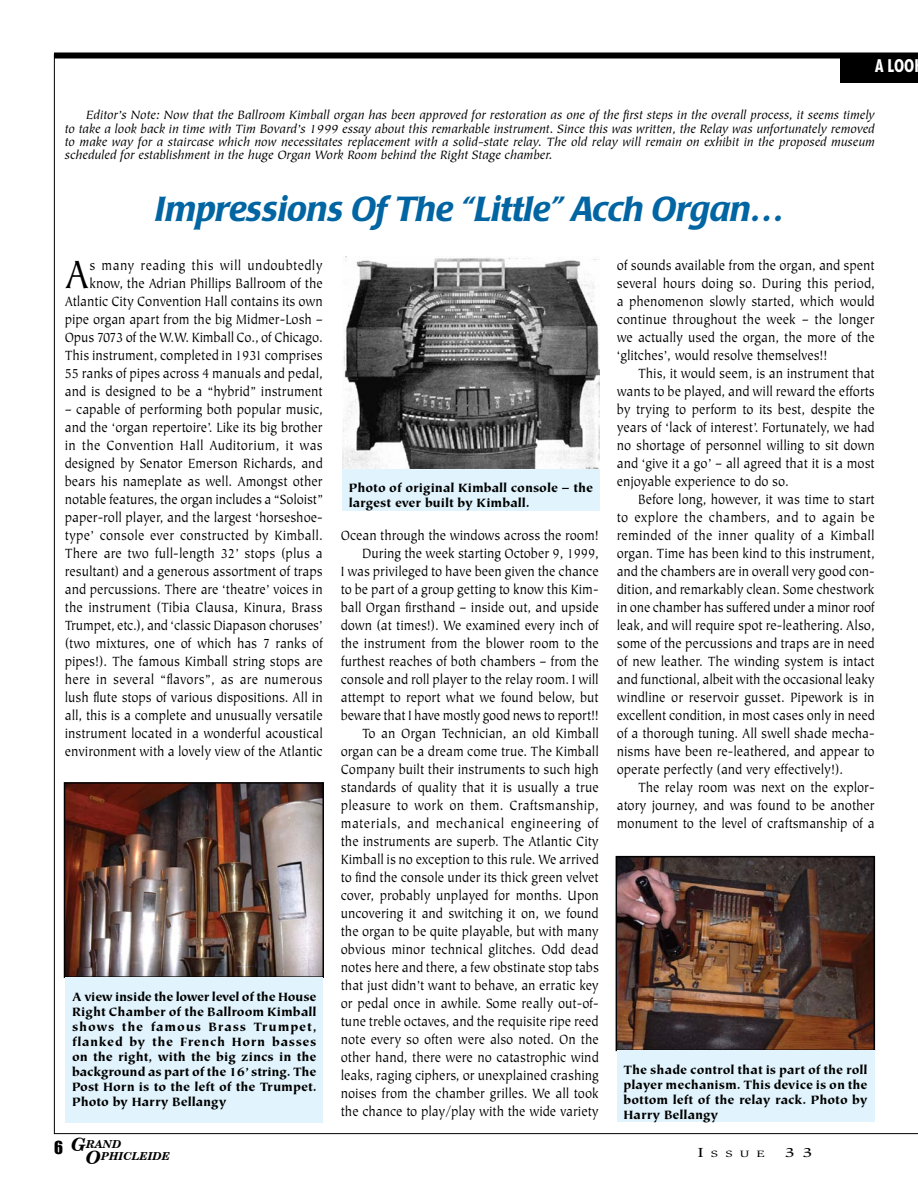
<style>
.page{position:relative;width:918px;height:1188px;background:#fff}
.page>*{position:absolute;margin:0;border:0;box-sizing:border-box;transform-origin:0 0}
.t1{font:44.25px "Tiepolo";color:#000;scale:.88 1}
.t2{font:italic 500 34.5px "Poppl Laudatio";color:#0065a2}
.t3{font:700 condensed 18px "Futura BT";color:#fff}
.t4{font:15px/18px "Tiepolo";color:#000;text-align:justify;scale:.88 1}
.t5{font:italic 13.5px/13.2px "Tiepolo";color:#000;text-align:justify}
.t6{font:900 13.5px/15px "Tiepolo";color:#000;text-align:justify}
.t7{font:13.5px "Slimbach";color:#000;scale:1.5 1}
.t8{font:italic 700 10.95px/11.7px "Century Schoolbook BT";color:#000}
.t9{font:9.45px "Slimbach";color:#000;scale:1.5 1}
.s1{font-family:"Impact";font-weight:400;font-style:normal;font-size:16.5px}
.s2{font-size:18.3px}
.s3{font-size:13.5px}
</style>
<div class="page">
<div style="left:54px;top:52px;width:864px;height:6px;background:#000"></div>
<div style="left:840px;top:57px;width:78px;height:25px;background:#000"></div>
<img style="left:63px;top:782px;width:261px;height:196px">
<div style="left:65px;top:977px;width:258px;height:145px;background:#e1f4fd"></div>
<img style="left:615px;top:855px;width:261px;height:197px">
<div style="left:617px;top:1050px;width:257px;height:72px;background:#e1f4fd"></div>
<img style="left:342px;top:257px;width:258px;height:212px">
<div style="left:342px;top:469px;width:258px;height:42px;background:#e1f4fd"></div>
<p class="t3" style="left:875px;top:55px;width:41px">A LOO</p>
<p class="t5" style="left:65px;top:109px;width:812px;text-indent:21px">Editor’s Note: Now that the Ballroom Kimball organ has been approved for restoration as one of the first steps in the overall process, it seems timely to take a look back in time with Tim Bovard’s 1999 essay about this remarkable instrument. Since this was written, the Relay was unfortunately removed to make way for a staircase which now necessitates replacement with a solid-state relay. The old relay will remain on exhibit in the proposed museum scheduled for establishment in the huge Organ Work Room behind the Right Stage chamber.</p>
<h2 class="t2" style="left:155px;top:190px;width:632px">Impressions Of The “Little” Acch Organ…</h2>
<p class="t4" style="left:65px;top:257px;width:295px;text-align:right">s many reading this will undoubtedly know, the Adrian Phillips Ballroom of the Atlantic City Convention Hall contains its own pipe organ apart from the big Midmer-Losh – Opus 7073 of the W.W. Kimball Co., of Chicago.<br>This instrument, completed in 1931 comprises 55 ranks of pipes across 4 manuals and pedal, and is designed to be a “hybrid” instrument</p>
<p class="t4" style="left:65px;top:401px;width:295px">– capable of performing both popular music, and the ‘organ repertoire’. Like its big brother in the Convention Hall Auditorium, it was designed by Senator Emerson Richards, and bears his nameplate as well. Amongst other notable features, the organ includes a “Soloist” paper-roll player, and the largest ‘horseshoe&shy;type’ console ever constructed by Kimball.<br>There are two full-length 32’ stops (plus a resultant) and a generous assortment of traps and percussions. There are ‘theatre’ voices in the instrument (Tibia Clausa, Kinura, Brass Trumpet, etc.), and ‘classic Diapason choruses’ (two mixtures, one of which has 7 ranks of pipes!). The famous Kimball string stops are here in several “flavors”, as are numerous lush flute stops of various dispositions. All in all, this is a complete and unusually versatile instrument located in a wonderful acoustical environment with a lovely view of the Atlantic</p>
<h1 class="t1" style="left:65px;top:250px;width:30px">A</h1>
<p class="t6" style="left:72px;top:990px;width:246px">A view inside the lower level of the House Right Chamber of the Ballroom Kimball shows the famous Brass Trumpet, flanked by the French Horn basses on the right, with the big zincs in the background as part of the 16’ string. The Post Horn is to the left of the Trumpet.<br>Photo by Harry Bellangy</p>
<p class="t6" style="left:349px;top:480px;width:246px">Photo of original Kimball console – the largest ever built by Kimball.</p>
<p class="t4" style="left:341px;top:527px;width:295px;text-align:right">Ocean through the windows across the room!<br>During the week starting October 9, 1999,<br>I was privileged to have been given the chance to be part of a group getting to know this Kim&shy;ball Organ firsthand – inside out, and upside down (at times!). We examined every inch of the instrument from the blower room to the furthest reaches of both chambers – from the console and roll player to the relay room. I will attempt to report what we found below, but beware that I have mostly good news to report!!<br>To an Organ Technician, an old Kimball organ can be a dream come true. The Kimball Company built their instruments to such high standards of quality that it is usually a true pleasure to work on them. Craftsmanship, materials, and mechanical engineering of the instruments are superb. The Atlantic City Kimball is no exception to this rule. We arrived to find the console under its thick green velvet cover, probably unplayed for months. Upon uncovering it and switching it on, we found the organ to be quite playable, but with many obvious minor technical glitches. Odd dead notes here and there, a few obstinate stop tabs that just didn’t want to behave, an erratic key or pedal once in awhile. Some really out-of&shy;tune treble octaves, and the requisite ripe reed note every so often were also noted. On the other hand, there were no catastrophic wind leaks, raging ciphers, or unexplained crashing noises from the chamber grilles. We all took the chance to play/play with the wide variety</p>
<p class="t4" style="left:617px;top:257px;width:295px">of sounds available from the organ, and spent several hours doing so. During this period, a phenomenon slowly started, which would continue throughout the week – the longer we actually used the organ, the more of the ‘glitches’, would resolve themselves!!</p>
<p class="t4" style="left:617px;top:365px;width:295px;text-indent:21px">This, it would seem, is an instrument that wants to be played, and will reward the efforts by trying to perform to its best, despite the years of ‘lack of interest’. Fortunately, we had no shortage of personnel willing to sit down and ‘give it a go’ – all agreed that it is a most enjoyable experience to do so.</p>
<p class="t4" style="left:617px;top:491px;width:295px;text-indent:21px">Before long, however, it was time to start to explore the chambers, and to again be reminded of the inner quality of a Kimball organ. Time has been kind to this instrument, and the chambers are in overall very good con&shy;dition, and remarkably clean. Some chestwork in one chamber has suffered under a minor roof leak, and will require spot re-leathering. Also, some of the percussions and traps are in need of new leather. The winding system is intact and functional, albeit with the occasional leaky windline or reservoir gusset. Pipework is in excellent condition, in most cases only in need of a thorough tuning. All swell shade mecha&shy;nisms have been re-leathered, and appear to operate perfectly (and very effectively!).</p>
<p class="t4" style="left:617px;top:779px;width:295px;text-indent:21px">The relay room was next on the explor&shy;atory journey, and was found to be another monument to the level of craftsmanship of a</p>
<p class="t6" style="left:624px;top:1063px;width:246px">The shade control that is part of the roll player mechanism. This device is on the bottom left of the relay rack. Photo by Harry Bellangy</p>
<p class="t8" style="left:86px;top:1138px;width:86px;text-indent:-32px"><span class="s1">6</span> <span class="s2">G</span>RAND<br><span class="s2">O</span>PHICLEIDE</p>
<p class="t9" style="left:698px;top:1149px;width:46px"><span class="s3">I</span>SSUE</p>
<p class="t7" style="left:785px;top:1145px;width:20px">3 3</p>
</div>
